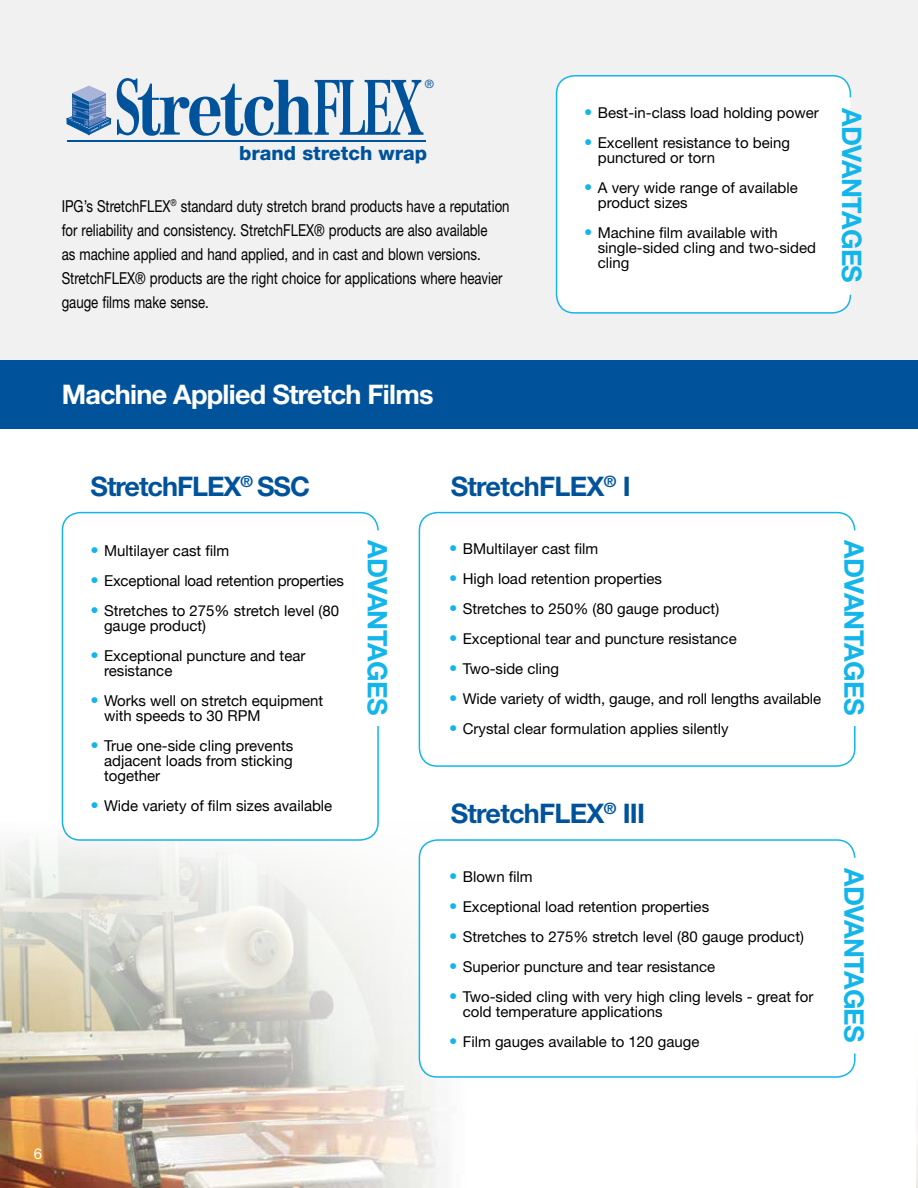
<style>
.page{position:relative;width:918px;height:1188px;background:#fff}
.page>*{position:absolute;margin:0;border:0;box-sizing:border-box;transform-origin:0 0}
.t1{font:700 27px "Helvetica Neue";letter-spacing:-.025em;color:#00539b}
.t2{font:700 27px "Helvetica Neue";letter-spacing:-.025em;color:#13b5ea}
.t3{font:700 27px "Helvetica Neue";letter-spacing:-.025em;color:#fff}
.t4{font:800 19.65px "Helvetica Neue";color:#00539b}
.t5{font:16.5px/24px "Helvetica Neue";color:#000;scale:.8 1}
.t6{font:15px/15px "Helvetica Neue";color:#000}
.t7{font:15px/15px "Helvetica Neue";color:#000}
.t8{font:15px "Helvetica Neue";color:#fff}
.t9{font:11.55px "Helvetica Neue";color:#00539b}
.s1{font-size:16.5px;color:#13b5ea}
.s2{font-weight:700;font-size:16.5px;color:#13b5ea}
</style>
<div class="page">
<img style="left:0;top:822px;width:439px;height:366px">
<img style="left:917px;top:1112px;width:1px;height:76px">
<div style="left:0;top:0;width:918px;height:411px;background:#f1f1f2"></div>
<div style="left:556px;top:75px;width:295px;height:239px;background:#fff;border:2px solid #13b5ea;border-radius:18px"></div>
<div style="left:62px;top:513px;width:316px;height:327px;background:#fff;border-radius:18px"></div>
<div style="left:62px;top:512px;width:317px;height:329px;border:2px solid #13b5ea;border-radius:18px"></div>
<div style="left:419px;top:512px;width:437px;height:255px;border:2px solid #13b5ea;border-radius:18px"></div>
<div style="left:419px;top:840px;width:436px;height:237px;background:#fff;border-radius:18px"></div>
<div style="left:419px;top:839px;width:437px;height:239px;border:2px solid #13b5ea;border-radius:18px"></div>
<svg style="left:376px;top:530px;width:3px;height:196px"></svg>
<svg style="left:853px;top:530px;width:3px;height:196px"></svg>
<svg style="left:853px;top:857px;width:3px;height:196px"></svg>
<div style="left:0;top:360px;width:918px;height:69px;background:#00539b"></div>
<svg style="left:117px;top:78px;width:307px;height:58px"></svg>
<hr style="left:67px;top:140px;width:359px;height:2px;background:#00539b">
<svg style="left:66px;top:86px;width:45px;height:49px"></svg>
<p class="t9" style="left:425px;top:77px;width:11px">®</p>
<h2 class="t4" style="left:239px;top:141px;width:189px">brand stretch wrap</h2>
<p class="t5" style="left:62px;top:194px;width:561px">IPG’s StretchFLEX<sup>®</sup> standard duty stretch brand products have a reputation for reliability and consistency. StretchFLEX® products are also available<br>as machine applied and hand applied, and in cast and blown versions.<br>StretchFLEX® products are the right choice for applications where heavier gauge films make sense.</p>
<p class="t6" style="left:584px;top:105px;width:236px"><span class="s1">•</span> Best-in-class load holding power</p>
<p class="t6" style="left:598px;top:135px;width:194px;text-indent:-14px"><span class="s1">•</span> Excellent resistance to being punctured or torn</p>
<p class="t6" style="left:598px;top:180px;width:201px;text-indent:-14px"><span class="s1">•</span> A very wide range of available product sizes</p>
<p class="t6" style="left:598px;top:225px;width:220px;text-indent:-14px"><span class="s1">•</span> Machine film available with single-sided cling and two-sided cling</p>
<h1 class="t2" style="left:868px;top:108px;width:176px;rotate:90deg">ADVANTAGES</h1>
<h1 class="t3" style="left:62px;top:377px;width:373px">Machine Applied Stretch Films</h1>
<h1 class="t1" style="left:91px;top:469px;width:221px">StretchFLEX<sup>®</sup> SSC</h1>
<h1 class="t1" style="left:451px;top:469px;width:181px">StretchFLEX<sup>®</sup> I</h1>
<p class="t7" style="left:91px;top:544px;width:140px"><span class="s2">•</span> Multilayer cast film</p>
<p class="t7" style="left:91px;top:574px;width:255px"><span class="s2">•</span> Exceptional load retention properties</p>
<p class="t7" style="left:104px;top:604px;width:237px;text-indent:-14px"><span class="s2">•</span> Stretches to 275% stretch level (80 gauge product)</p>
<p class="t7" style="left:104px;top:649px;width:203px;text-indent:-14px"><span class="s2">•</span> Exceptional puncture and tear resistance</p>
<p class="t7" style="left:104px;top:694px;width:221px;text-indent:-14px"><span class="s2">•</span> Works well on stretch equipment with speeds to 30 RPM</p>
<p class="t7" style="left:104px;top:739px;width:191px;text-align:justify;text-indent:-14px"><span class="s2">•</span> True one-side cling prevents adjacent loads from sticking together</p>
<p class="t7" style="left:91px;top:799px;width:243px"><span class="s2">•</span> Wide variety of film sizes available</p>
<h1 class="t2" style="left:394px;top:540px;width:176px;rotate:90deg">ADVANTAGES</h1>
<h1 class="t2" style="left:871px;top:540px;width:176px;rotate:90deg">ADVANTAGES</h1>
<p class="t6" style="left:449px;top:541px;width:151px"><span class="s2">•</span> BMultilayer cast film</p>
<p class="t6" style="left:449px;top:571px;width:214px"><span class="s2">•</span> High load retention properties</p>
<p class="t6" style="left:449px;top:601px;width:271px"><span class="s2">•</span> Stretches to 250% (80 gauge product)</p>
<p class="t6" style="left:449px;top:631px;width:289px"><span class="s2">•</span> Exceptional tear and puncture resistance</p>
<p class="t6" style="left:449px;top:661px;width:111px"><span class="s2">•</span> Two-side cling</p>
<p class="t6" style="left:449px;top:691px;width:373px"><span class="s2">•</span> Wide variety of width, gauge, and roll lengths available</p>
<p class="t6" style="left:449px;top:721px;width:281px"><span class="s2">•</span> Crystal clear formulation applies silently</p>
<h1 class="t1" style="left:451px;top:797px;width:196px">StretchFLEX<sup>®</sup> III</h1>
<p class="t6" style="left:449px;top:869px;width:85px"><span class="s1">•</span> Blown film</p>
<p class="t6" style="left:449px;top:899px;width:261px"><span class="s2">•</span> Exceptional load retention properties</p>
<p class="t6" style="left:449px;top:929px;width:356px"><span class="s2">•</span> Stretches to 275% stretch level (80 gauge product)</p>
<p class="t6" style="left:449px;top:959px;width:268px"><span class="s2">•</span> Superior puncture and tear resistance</p>
<p class="t6" style="left:463px;top:989px;width:352px;text-indent:-14px"><span class="s2">•</span> Two-sided cling with very high cling levels - great for cold temperature applications</p>
<p class="t6" style="left:449px;top:1034px;width:252px"><span class="s2">•</span> Film gauges available to 120 gauge</p>
<h1 class="t2" style="left:871px;top:868px;width:176px;rotate:90deg">ADVANTAGES</h1>
<p class="t8" style="left:34px;top:1145px;width:10px">6</p>
</div>
